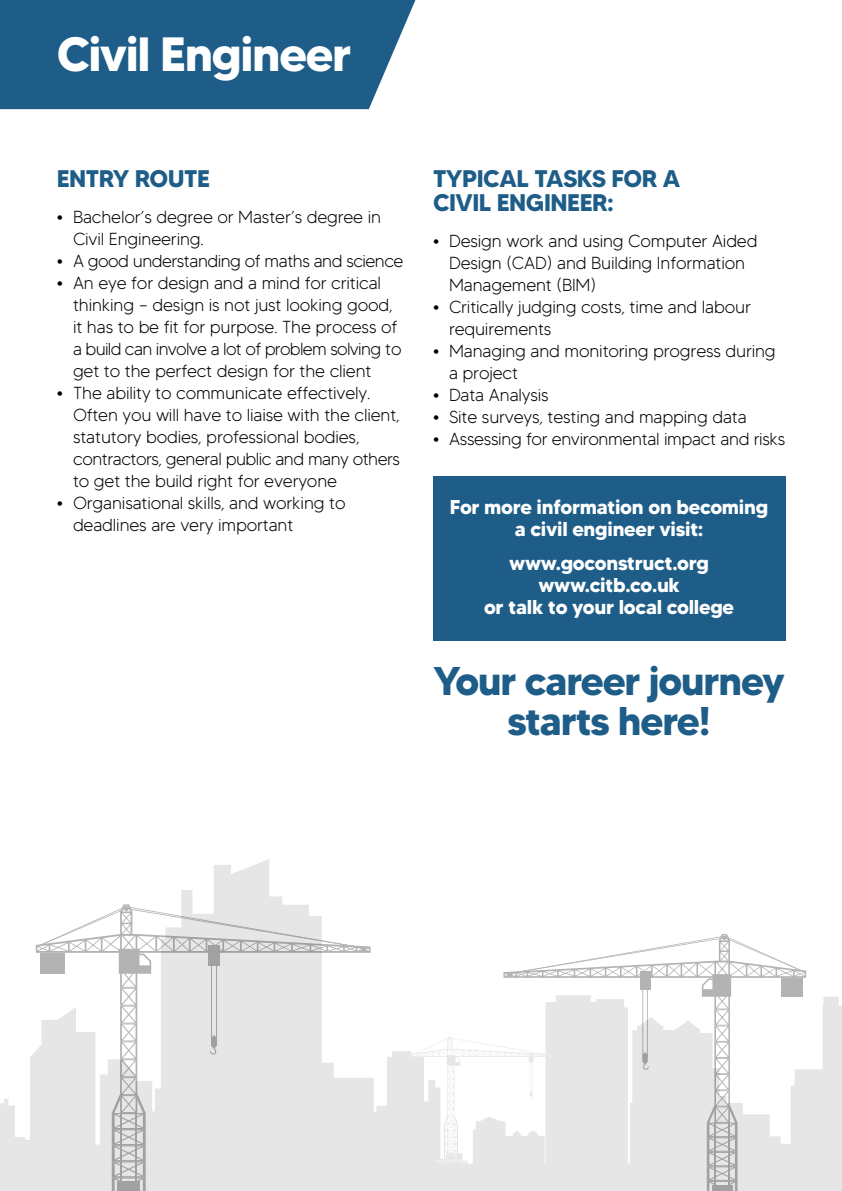
<style>
.page{position:relative;width:842px;height:1191px;background:#fff}
.page>*{position:absolute;margin:0;border:0;box-sizing:border-box;transform-origin:0 0}
.t1{font:700 48px "MADETOMMY";letter-spacing:-.03em;color:#fff}
.t2{font:700 40px/40px "MADETOMMY";letter-spacing:-.03em;color:#1e5d88;text-align:center}
.t3{font:700 24px/24px "MADETOMMY";letter-spacing:-.02em;color:#1e5d88}
.t4{font:700 20px/22px "MADETOMMY";letter-spacing:-.015em;color:#fff;text-align:center}
.t5{font:300 17.4px/22px "MADETOMMY";letter-spacing:-.01em;color:#000}
.t6{font:300 17.4px "MADETOMMY";letter-spacing:-.03em;color:#000}
.s1{font-weight:700}
</style>
<div class="page">
<svg style="left:0;top:859px;width:842px;height:332px"></svg>
<svg style="left:36px;top:904px;width:335px;height:287px"></svg>
<svg style="left:412px;top:934px;width:394px;height:257px"></svg>
<div style="left:0;top:0;width:415px;height:109px;background:#1e5d88"></div>
<div style="left:433px;top:476px;width:352px;height:165px;background:#1e5d88"></div>
<h1 class="t1" style="left:57px;top:24px;width:296px">Civil Engineer</h1>
<h3 class="t3" style="left:57px;top:166px;width:155px">ENTRY ROUTE</h3>
<p class="t5" style="left:73px;top:206px;width:310px;text-indent:-16px"><span class="s1">•</span> Bachelor’s degree or Master’s degree in<br>Civil Engineering.</p>
<p class="t6" style="left:57px;top:250px;width:348px"><span class="s1">•</span> A good understanding of maths and science</p>
<p class="t5" style="left:73px;top:272px;width:330px;text-indent:-16px"><span class="s1">•</span> An eye for design and a mind for critical thinking – design is not just looking good, it has to be fit for purpose. The process of a build can involve a lot of problem solving to get to the perfect design for the client</p>
<p class="t5" style="left:73px;top:382px;width:328px;text-indent:-16px"><span class="s1">•</span> The ability to communicate effectively.<br>Often you will have to liaise with the client, statutory bodies, professional bodies, contractors, general public and many others to get the build right for everyone</p>
<p class="t5" style="left:73px;top:492px;width:274px;text-indent:-16px"><span class="s1">•</span> Organisational skills, and working to deadlines are very important</p>
<h3 class="t3" style="left:433px;top:166px;width:249px">TYPICAL TASKS FOR A<br>CIVIL ENGINEER:</h3>
<p class="t5" style="left:449px;top:230px;width:310px;text-indent:-16px"><span class="s1">•</span> Design work and using Computer Aided<br>Design (CAD) and Building Information<br>Management (BIM)</p>
<p class="t5" style="left:449px;top:296px;width:303px;text-indent:-16px"><span class="s1">•</span> Critically judging costs, time and labour requirements</p>
<p class="t5" style="left:449px;top:340px;width:328px;text-indent:-16px"><span class="s1">•</span> Managing and monitoring progress during a project</p>
<p class="t5" style="left:433px;top:384px;width:117px"><span class="s1">•</span> Data Analysis</p>
<p class="t5" style="left:433px;top:406px;width:315px"><span class="s1">•</span> Site surveys, testing and mapping data</p>
<p class="t5" style="left:433px;top:428px;width:354px"><span class="s1">•</span> Assessing for environmental impact and risks</p>
<p class="t4" style="left:450px;top:496px;width:320px">For more information on becoming a civil engineer visit:</p>
<p class="t4" style="left:484px;top:552px;width:252px">www.goconstruct.org www.citb.co.uk<br>or talk to your local college</p>
<h2 class="t2" style="left:433px;top:661px;width:353px">Your career journey starts here!</h2>
</div>
